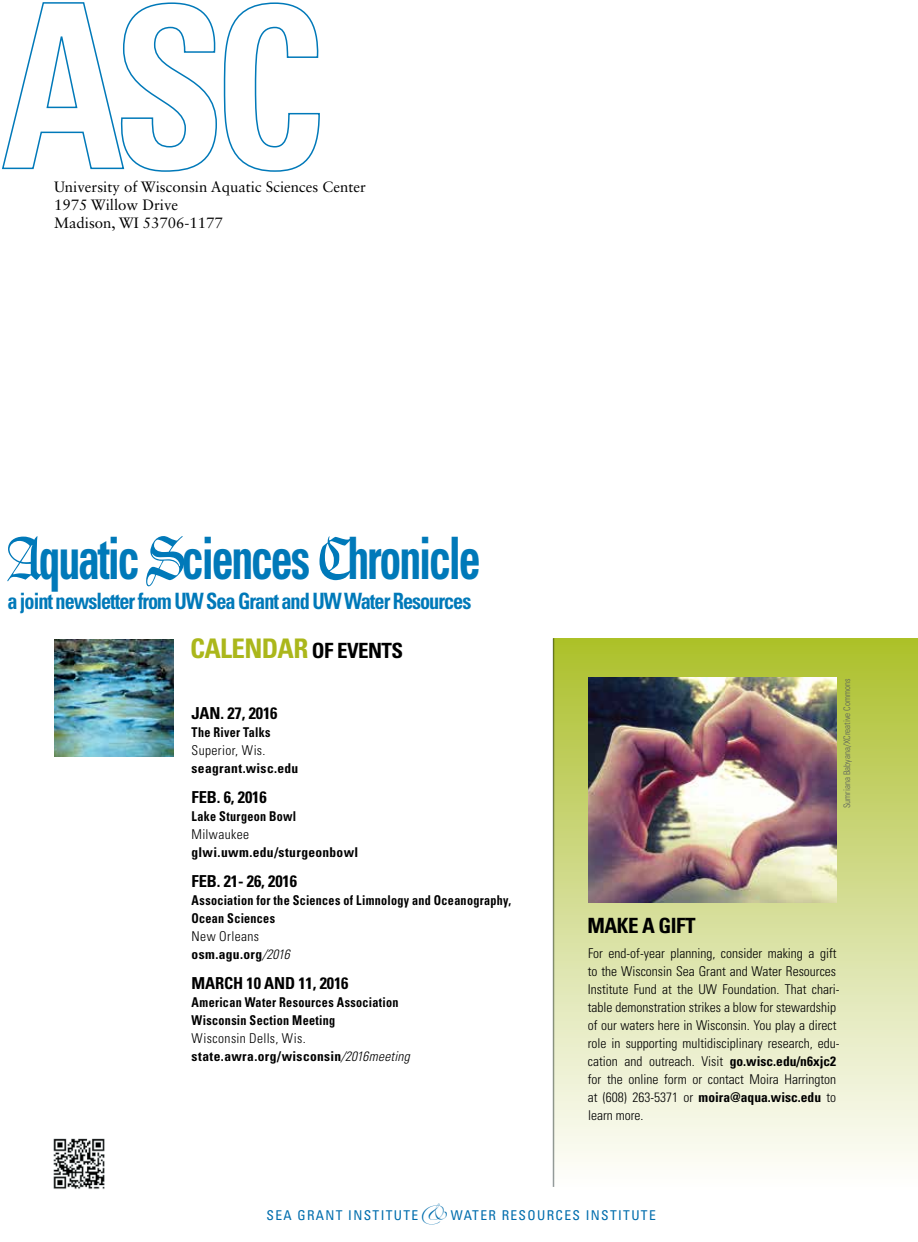
<style>
.page{position:relative;width:918px;height:1242px;background:#fff}
.page>*{position:absolute;margin:0;border:0;box-sizing:border-box;transform-origin:0 0}
.t1{font:700 condensed 58.5px "Univers";letter-spacing:-.05em;color:#0079b9;scale:.75 1}
.t2{font:700 condensed 27px "Univers LT Std";letter-spacing:-.025em;color:#abb71b}
.t3{font:700 condensed 22.5px "Univers";letter-spacing:-.05em;color:#0079b9;scale:.9 1}
.t4{font:700 condensed 21px "Univers LT Std";color:#000}
.t5{font:700 condensed 16.5px "Univers LT Std";letter-spacing:-.01em;color:#000}
.t6{font:15px/18px "Sabon LT Std";color:#000}
.t7{font:300 condensed 13.5px/18px "Univers LT Std";color:#000}
.t8{font:700 condensed 13.5px/18px "Univers LT Std";letter-spacing:.025em;color:#000;scale:.9 1}
.t9{font:700 condensed 13.5px/18px "Univers LT Std";letter-spacing:.025em;color:#000}
.t10{font:condensed 13.5px "Univers LT Std";letter-spacing:.1em;color:#006dad}
.t11{font:300 condensed 13.5px "Univers LT Std";letter-spacing:.03em;color:#000}
.t12{font:300 condensed 13.5px "Univers LT Std";letter-spacing:.025em;color:#000}
.t13{font:300 condensed 9px "Univers LT Std";color:#585e5c}
.s1{font-family:"Goudy Text MT Std";font-weight:400;font-stretch:normal}
.s2{font-size:21px;color:#000}
.s3{font-weight:300}
.s4{font-weight:300;font-style:italic}
.s5{font-weight:700}
.s6{font-family:"Zapfino";font-stretch:normal}
</style>
<div class="page">
<img style="left:54px;top:639px;width:120px;height:117px">
<svg style="left:2px;top:2px;width:318px;height:170px"></svg>
<div style="left:554px;top:638px;width:364px;height:551px;background:linear-gradient(to bottom,#acbf2d,#fffeff)"></div>
<img style="left:53px;top:1138px;width:52px;height:51px">
<hr style="left:553px;top:638px;width:1px;height:549px;background:#959c9d">
<img style="left:588px;top:677px;width:249px;height:225px">
<p class="t6" style="left:54px;top:177px;width:313px">University of Wisconsin Aquatic Sciences Center<br>1975 Willow Drive<br>Madison, WI 53706-1177</p>
<h1 class="t1" style="left:4px;top:523px;width:637px"><span class="s1">A</span>quatic <span class="s1">S</span>ciences <span class="s1">C</span>hronicle</h1>
<h3 class="t3" style="left:7px;top:587px;width:517px">a joint newsletter from UW Sea Grant and UW Water Resources</h3>
<h2 class="t2" style="left:190px;top:632px;width:203px">Calendar <span class="s2">of Events</span></h2>
<p class="t5" style="left:192px;top:703px;width:87px">Jan. 27, 2016</p>
<p class="t8" style="left:192px;top:723px;width:89px">The River Talks</p>
<p class="t11" style="left:192px;top:742px;width:75px">Superior, Wis.</p>
<p class="t9" style="left:192px;top:759px;width:108px">seagrant.wisc.edu</p>
<p class="t5" style="left:192px;top:787px;width:77px">Feb. 6, 2016</p>
<p class="t8" style="left:192px;top:807px;width:118px">Lake Sturgeon Bowl</p>
<p class="t12" style="left:192px;top:826px;width:59px">Milwaukee</p>
<p class="t9" style="left:192px;top:843px;width:168px">glwi.uwm.edu/sturgeonbowl</p>
<p class="t5" style="left:192px;top:871px;width:107px">Feb. 21- 26, 2016</p>
<p class="t8" style="left:192px;top:891px;width:357px">Association for the Sciences of Limnology and Oceanography,<br>Ocean Sciences</p>
<p class="t9" style="left:192px;top:927px;width:100px"><span class="s3">New Orleans </span>osm.agu.org<span class="s4">/2016</span></p>
<p class="t5" style="left:192px;top:973px;width:159px">March 10 and 11, 2016</p>
<p class="t8" style="left:192px;top:993px;width:232px">American Water Resources Association<br>Wisconsin Section Meeting</p>
<p class="t9" style="left:192px;top:1029px;width:220px"><span class="s3">Wisconsin Dells, Wis. </span>state.awra.org/wisconsin<span class="s4">/2016meeting</span></p>
<p class="t13" style="left:842px;top:808px;width:131px;rotate:-90deg">Sumriana Babyana/XCreative Commons</p>
<h3 class="t4" style="left:588px;top:913px;width:105px">Make a Gift</h3>
<p class="t7" style="left:588px;top:944px;width:253px">For end-of-year planning, consider making a gift to the Wisconsin Sea Grant and Water Resources Institute Fund at the UW Foundation. That chari&shy;table demonstration strikes a blow for stewardship of our waters here in Wisconsin. You play a direct role in supporting multidisciplinary research, edu&shy;cation and outreach. Visit <span class="s5">go.wisc.edu/n6xjc2 </span>for the online form or contact Moira Harrington at (608) 263-5371 or <span class="s5">moira@aqua.wisc.edu</span> to learn more.</p>
<p class="t10" style="left:267px;top:1206px;width:391px">SEA GRANT I NSTITUTE<span class="s6">&amp;</span>WATER RESOU RCES I NSTITUTE</p>
</div>
